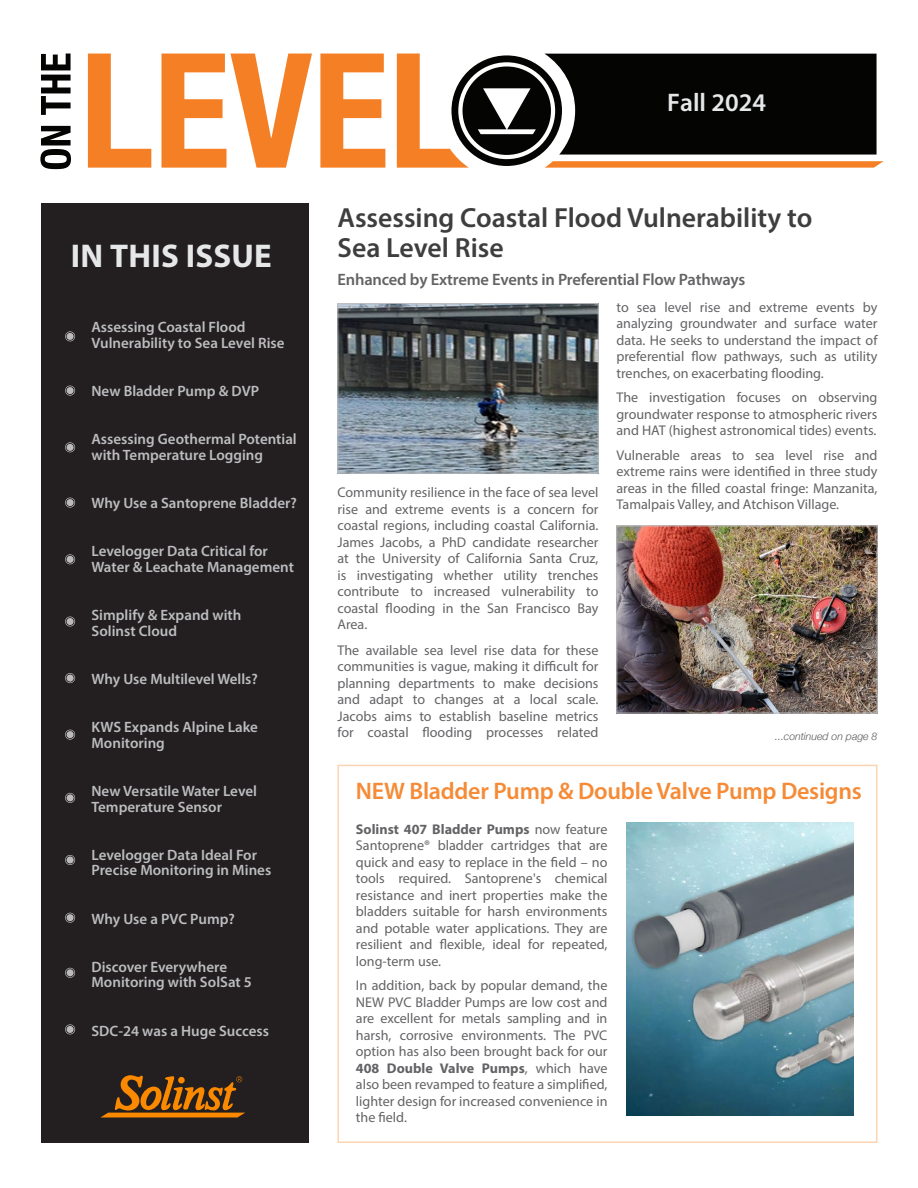
<style>
.page{position:relative;width:918px;height:1188px;background:#fff}
.page>*{position:absolute;margin:0;border:0;box-sizing:border-box;transform-origin:0 0}
.t1{font:700 33px "Myriad Pro";letter-spacing:.005em;color:#e6e7e9}
.ArticalTitle-Black_on_LtOrange{font:600 27.75px/30px "Myriad Pro";color:#3e3e3f}
.t2{font:600 25.5px "Myriad Pro";color:#e6e7e9}
.ArticalTitle-Black_on_LtOrange-2{font:600 24px "Myriad Pro";letter-spacing:-.01em;color:#f58b37}
.Body_Subtitles{font:600 16.5px "Myriad Pro";letter-spacing:-.01em;color:#636366}
.FrontPageBarArticleTitles{font:600 15px/15.8px "Myriad Pro";color:#bcbdc0}
.Body_Text{font:14.1px/16.5px "Myriad Pro";color:#636366;text-align:justify}
.Body_Subtitles-2{font:14.1px/16.5px "Myriad Pro";color:#636366;text-align:justify}
.continued_overleaf{font:italic 300 10.5px "Helvetica Neue";color:#57585a}
.s1{font-weight:700}
</style>
<div class="page">
<svg style="left:40px;top:126px;width:31px;height:43px"></svg>
<svg style="left:41px;top:54px;width:30px;height:61px"></svg>
<svg style="left:88px;top:54px;width:63px;height:114px"></svg>
<svg style="left:162px;top:54px;width:150px;height:114px"></svg>
<svg style="left:320px;top:54px;width:65px;height:114px"></svg>
<svg style="left:397px;top:54px;width:487px;height:114px"></svg>
<div style="left:41px;top:203px;width:267px;height:940px;background:#231f20"></div>
<svg style="left:100px;top:1075px;width:145px;height:43px"></svg>
<svg style="left:65px;top:442px;width:10px;height:10px"></svg>
<svg style="left:65px;top:498px;width:10px;height:10px"></svg>
<svg style="left:65px;top:554px;width:10px;height:10px"></svg>
<svg style="left:65px;top:617px;width:10px;height:10px"></svg>
<svg style="left:65px;top:673px;width:10px;height:10px"></svg>
<svg style="left:65px;top:730px;width:10px;height:10px"></svg>
<svg style="left:65px;top:968px;width:10px;height:10px"></svg>
<svg style="left:65px;top:793px;width:10px;height:10px"></svg>
<svg style="left:65px;top:855px;width:10px;height:10px"></svg>
<svg style="left:65px;top:913px;width:10px;height:10px"></svg>
<svg style="left:65px;top:331px;width:10px;height:10px"></svg>
<svg style="left:65px;top:386px;width:10px;height:10px"></svg>
<div style="left:338px;top:765px;width:540px;height:378px;border:2px solid #fdd4b2"></div>
<img style="left:626px;top:823px;width:227px;height:293px">
<img style="left:339px;top:305px;width:258px;height:166px">
<div style="left:337px;top:303px;width:262px;height:170px;border:1px solid #bcbdc0"></div>
<img style="left:619px;top:528px;width:257px;height:183px">
<div style="left:617px;top:526px;width:261px;height:187px;border:1px solid #bcbdc0"></div>
<svg style="left:65px;top:1024px;width:10px;height:10px"></svg>
<p class="t1" style="left:71px;top:235px;width:202px">IN THIS ISSUE</p>
<p class="FrontPageBarArticleTitles" style="left:92px;top:319px;width:195px">Assessing Coastal Flood<br>Vulnerability to Sea Level Rise</p>
<p class="FrontPageBarArticleTitles" style="left:92px;top:382px;width:169px">New Bladder Pump &amp; DVP</p>
<p class="FrontPageBarArticleTitles" style="left:92px;top:431px;width:207px">Assessing Geothermal Potential with Temperature Logging</p>
<p class="FrontPageBarArticleTitles" style="left:92px;top:494px;width:207px">Why Use a Santoprene Bladder?</p>
<p class="FrontPageBarArticleTitles" style="left:92px;top:543px;width:204px">Levelogger Data Critical for<br>Water &amp; Leachate Management</p>
<p class="FrontPageBarArticleTitles" style="left:92px;top:607px;width:151px">Simplify &amp; Expand with<br>Solinst Cloud</p>
<p class="FrontPageBarArticleTitles" style="left:92px;top:670px;width:168px">Why Use Multilevel Wells?</p>
<p class="FrontPageBarArticleTitles" style="left:92px;top:719px;width:168px">KWS Expands Alpine Lake<br>Monitoring</p>
<p class="FrontPageBarArticleTitles" style="left:92px;top:782px;width:167px">New Versatile Water Level<br>Temperature Sensor</p>
<p class="FrontPageBarArticleTitles" style="left:92px;top:846px;width:181px">Levelogger Data Ideal For<br>Precise Monitoring in Mines</p>
<p class="FrontPageBarArticleTitles" style="left:92px;top:910px;width:145px">Why Use a PVC Pump?</p>
<p class="FrontPageBarArticleTitles" style="left:92px;top:958px;width:162px">Discover Everywhere<br>Monitoring with SolSat 5</p>
<p class="FrontPageBarArticleTitles" style="left:92px;top:1022px;width:179px">SDC-24 was a Huge Success</p>
<p class="t2" style="left:667px;top:87px;width:100px">Fall 2024</p>
<p class="ArticalTitle-Black_on_LtOrange" style="left:338px;top:202px;width:476px">Assessing Coastal Flood Vulnerability to<br>Sea Level Rise</p>
<p class="Body_Subtitles" style="left:338px;top:269px;width:409px">Enhanced by Extreme Events in Preferential Flow Pathways</p>
<p class="Body_Subtitles-2" style="left:338px;top:484px;width:263px">Community resilience in the face of sea level rise and extreme events is a concern for coastal regions, including coastal California.<br>James Jacobs, a PhD candidate researcher at the University of California Santa Cruz, is investigating whether utility trenches contribute to increased vulnerability to coastal flooding in the San Francisco Bay Area.</p>
<p class="Body_Text" style="left:338px;top:641px;width:263px">The available sea level rise data for these communities is vague, making it difficult for planning departments to make decisions and adapt to changes at a local scale.<br>Jacobs aims to establish baseline metrics for coastal flooding processes related</p>
<p class="Body_Text" style="left:616px;top:298px;width:263px">to sea level rise and extreme events by analyzing groundwater and surface water data. He seeks to understand the impact of preferential flow pathways, such as utility trenches, on exacerbating flooding.</p>
<p class="Body_Text" style="left:616px;top:389px;width:263px">The investigation focuses on observing groundwater response to atmospheric rivers and HAT (highest astronomical tides) events.</p>
<p class="Body_Text" style="left:616px;top:447px;width:263px">Vulnerable areas to sea level rise and extreme rains were identified in three study areas in the filled coastal fringe: Manzanita, Tamalpais Valley, and Atchison Village.</p>
<p class="continued_overleaf" style="left:775px;top:728px;width:104px">...continued on page 8</p>
<p class="ArticalTitle-Black_on_LtOrange-2" style="left:356px;top:776px;width:508px">NEW Bladder Pump &amp; Double Valve Pump Designs</p>
<p class="Body_Text" style="left:356px;top:820px;width:253px"><span class="s1">Solinst 407 Bladder Pumps</span> now feature Santoprene® bladder cartridges that are quick and easy to replace in the field – no tools required. Santoprene's chemical resistance and inert properties make the bladders suitable for harsh environments and potable water applications. They are resilient and flexible, ideal for repeated, long-term use.</p>
<p class="Body_Text" style="left:356px;top:977px;width:253px">In addition, back by popular demand, the NEW PVC Bladder Pumps are low cost and are excellent for metals sampling and in harsh, corrosive environments. The PVC option has also been brought back for our <span class="s1">408 Double Valve Pumps</span>, which have also been revamped to feature a simplified, lighter design for increased convenience in the field.</p>
</div>
